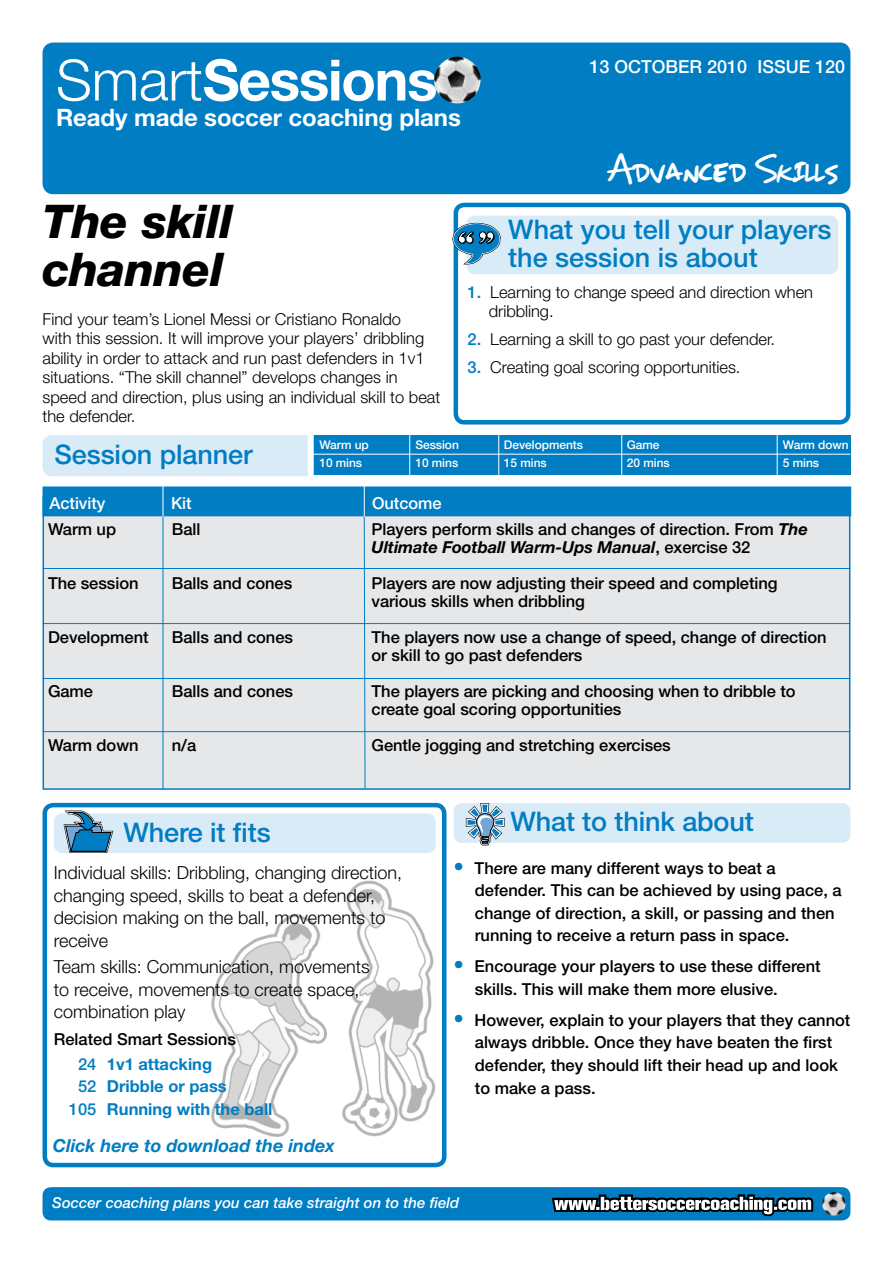
<style>
.page{position:relative;width:893px;height:1263px;background:#fff}
.page>*{position:absolute;margin:0;border:0;box-sizing:border-box;transform-origin:0 0}
.t1{font:700 57px "Helvetica Neue";letter-spacing:-.025em;color:#fff}
.t2{font:italic 800 46.5px/48px "Helvetica Neue";letter-spacing:-.01em;color:#000}
.t3{font:31.5px "mizike";color:#fff}
.t4{font:500 27px/28.5px "Helvetica Neue";color:#007dc3}
.t5{font:700 24px "Helvetica Neue";letter-spacing:-.005em;color:#fff}
.t6{font:300 18px/22.5px "Helvetica Neue";color:#000}
.t7{font:italic 700 18px "Helvetica Neue";color:#007dc3}
.t8{font:500 18px "Helvetica Neue";color:#fff}
.t9{font:500 16.5px/22.5px "Helvetica Neue";letter-spacing:-.005em;color:#000}
.t10{font:300 16.5px/19.5px "Helvetica Neue";color:#000}
.t11{font:700 16.5px/22.5px "Helvetica Neue";color:#007dc3}
.t12{font:500 16.5px "Helvetica Neue";letter-spacing:-.005em;color:#fff}
.t13{font:italic 500 15px "Helvetica Neue";color:#fff}
.t14{font:500 12px "Helvetica Neue";letter-spacing:-.005em;color:#fff}
.s1{font-weight:300}
.s2{font-weight:500;color:#007dc3}
.s3{font-weight:700;font-style:italic}
.s4{color:#007dc3}
.s5{font-weight:700;color:#007dc3}
.s6{font-weight:500}
.s7{font-size:21px;color:#007dc3}
</style>
<div class="page">
<img style="left:211px;top:858px;width:236px;height:297px">
<div style="left:43px;top:803px;width:403px;height:364px;border:4px solid #007dc3;border-radius:9px"></div>
<div style="left:454px;top:203px;width:396px;height:221px;border:4px solid #007dc3;border-radius:9px"></div>
<div style="left:454px;top:803px;width:396px;height:40px;background:#d9ebf6;border-radius:9px"></div>
<div style="left:43px;top:496px;width:807px;height:294px;background:#e6e7e8;border:2px solid #007dc3"></div>
<div style="left:314px;top:435px;width:536px;height:40px;background:#007dc3"></div>
<div style="left:45px;top:45px;width:803px;height:147px;background:#007dc3;border-radius:9px"></div>
<div style="left:43px;top:43px;width:807px;height:151px;border:4px solid #007dc3;border-radius:9px"></div>
<div style="left:466px;top:216px;width:372px;height:58px;background:#d9ebf6;border-radius:9px"></div>
<div style="left:43px;top:436px;width:275px;height:40px;background:#d9ebf6;border-radius:9px"></div>
<div style="left:43px;top:435px;width:276px;height:41px;border:2px solid #007dc3;border-radius:9px"></div>
<div style="left:308px;top:434px;width:6px;height:45px;background:#fff"></div>
<hr style="left:312px;top:454px;width:538px;height:1px;background:#fff">
<hr style="left:621px;top:435px;width:1px;height:40px;background:#fff">
<hr style="left:777px;top:435px;width:1px;height:40px;background:#fff">
<hr style="left:163px;top:516px;width:1px;height:274px;background:#007dc3">
<svg style="left:363px;top:516px;width:3px;height:273px"></svg>
<hr style="left:43px;top:568px;width:807px;height:1px;background:#007dc3">
<hr style="left:43px;top:678px;width:807px;height:1px;background:#007dc3">
<hr style="left:43px;top:731px;width:807px;height:1px;background:#007dc3">
<hr style="left:498px;top:435px;width:1px;height:40px;background:#fff">
<hr style="left:409px;top:435px;width:1px;height:40px;background:#fff">
<hr style="left:43px;top:623px;width:807px;height:1px;background:#007dc3">
<div style="left:43px;top:486px;width:808px;height:30px;background:#007dc3;border:2px solid #007dc3"></div>
<hr style="left:163px;top:486px;width:1px;height:31px;background:#fff">
<hr style="left:364px;top:486px;width:1px;height:31px;background:#fff">
<div style="left:54px;top:813px;width:382px;height:40px;background:#d9ebf6;border-radius:9px"></div>
<div style="left:43px;top:1187px;width:807px;height:33px;background:#007dc3;border-radius:9px"></div>
<svg style="left:552px;top:1194px;width:261px;height:22px"></svg>
<img style="left:434px;top:57px;width:47px;height:47px">
<img style="left:822px;top:1192px;width:24px;height:23px">
<svg style="left:452px;top:221px;width:49px;height:44px"></svg>
<svg style="left:62px;top:810px;width:53px;height:43px"></svg>
<svg style="left:465px;top:803px;width:40px;height:43px"></svg>
<h1 class="t1" style="left:56px;top:45px;width:383px"><span class="s1">Smart</span>Sessions</h1>
<h3 class="t5" style="left:56px;top:103px;width:406px">Ready made soccer coaching plans</h3>
<p class="t8" style="left:590px;top:56px;width:257px">13 OCTOBER 2010 ISSUE 120</p>
<h3 class="t3" style="left:608px;top:152px;width:233px">Advanced Skills</h3>
<h2 class="t2" style="left:43px;top:197px;width:192px">The skill channel</h2>
<p class="t10" style="left:43px;top:309px;width:399px">Find your team’s Lionel Messi or Cristiano Ronaldo<br>with this session. It will improve your players’ dribbling ability in order to attack and run past defenders in 1v1 situations. “The skill channel” develops changes in speed and direction, plus using an individual skill to beat the defender.</p>
<h3 class="t4" style="left:508px;top:214px;width:325px">What you tell your players the session is about</h3>
<p class="t10" style="left:489px;top:282px;width:326px;text-indent:-21px"><span class="s2">1.</span> Learning to change speed and direction when dribbling.</p>
<p class="t10" style="left:468px;top:329px;width:309px"><span class="s2">2.</span> Learning a skill to go past your defender.</p>
<p class="t10" style="left:468px;top:357px;width:274px"><span class="s2">3.</span> Creating goal scoring opportunities.</p>
<h3 class="t4" style="left:55px;top:440px;width:200px">Session planner</h3>
<p class="t14" style="left:319px;top:438px;width:51px">Warm up</p>
<p class="t14" style="left:415px;top:438px;width:45px">Session</p>
<p class="t14" style="left:504px;top:438px;width:81px">Developments</p>
<p class="t14" style="left:627px;top:438px;width:34px">Game</p>
<p class="t14" style="left:783px;top:438px;width:67px">Warm down</p>
<p class="t14" style="left:319px;top:456px;width:44px">10 mins</p>
<p class="t14" style="left:415px;top:456px;width:44px">10 mins</p>
<p class="t14" style="left:504px;top:456px;width:44px">15 mins</p>
<p class="t14" style="left:627px;top:456px;width:44px">20 mins</p>
<p class="t14" style="left:783px;top:456px;width:38px">5 mins</p>
<p class="t12" style="left:50px;top:493px;width:57px">Activity</p>
<p class="t12" style="left:171px;top:493px;width:22px">Kit</p>
<p class="t12" style="left:372px;top:493px;width:71px">Outcome</p>
<p class="t9" style="left:48px;top:518px;width:70px">Warm up</p>
<p class="t9" style="left:48px;top:572px;width:92px">The session</p>
<p class="t9" style="left:48px;top:626px;width:102px">Development</p>
<p class="t9" style="left:48px;top:680px;width:47px">Game</p>
<p class="t9" style="left:48px;top:734px;width:92px">Warm down</p>
<p class="t9" style="left:172px;top:518px;width:30px">Ball</p>
<p class="t9" style="left:172px;top:572px;width:122px">Balls and cones</p>
<p class="t9" style="left:172px;top:626px;width:123px">Balls and cones</p>
<p class="t9" style="left:172px;top:680px;width:123px">Balls and cones</p>
<p class="t9" style="left:172px;top:734px;width:26px">n/a</p>
<h3 class="t4" style="left:123px;top:817px;width:149px">Where it fits</h3>
<p class="t9" style="left:372px;top:520px;width:438px;line-height:18px">Players perform skills and changes of direction. From <span class="s3">The<br>Ultimate Football Warm-Ups Manual</span>, exercise 32</p>
<p class="t9" style="left:372px;top:574px;width:407px;line-height:18px">Players are now adjusting their speed and completing various skills when dribbling</p>
<p class="t9" style="left:372px;top:628px;width:457px;line-height:18px">The players now use a change of speed, change of direction or skill to go past defenders</p>
<p class="t9" style="left:372px;top:682px;width:426px;line-height:18px">The players are picking and choosing when to dribble to create goal scoring opportunities</p>
<p class="t9" style="left:372px;top:734px;width:301px">Gentle jogging and stretching exercises</p>
<h3 class="t4" style="left:510px;top:807px;width:245px">What to think about</h3>
<p class="t6" style="left:54px;top:861px;width:350px">Individual skills: Dribbling, changing direction, changing speed, skills to beat a defender, decision making on the ball, movements to receive</p>
<p class="t6" style="left:54px;top:955px;width:318px">Team skills: Communication, movements to receive, movements to create space, combination play</p>
<p class="t9" style="left:54px;top:1027px;width:184px;line-height:24.6px;text-align:center">Related Smart Sessions<br><span class="s4">24</span> <span class="s5">1v1 attacking</span></p>
<p class="t11" style="left:69px;top:1075px;width:205px;text-indent:9px"><span class="s6">52</span> Dribble or pass<br><span class="s6">105</span> Running with the ball</p>
<p class="t7" style="left:53px;top:1135px;width:284px">Click here to download the index</p>
<p class="t9" style="left:475px;top:857px;width:368px;text-indent:-21px"><span class="s7">•</span> There are many different ways to beat a defender. This can be achieved by using pace, a change of direction, a skill, or passing and then running to receive a return pass in space.</p>
<p class="t9" style="left:475px;top:955px;width:347px;text-indent:-21px"><span class="s7">•</span> Encourage your players to use these different skills. This will make them more elusive.</p>
<p class="t9" style="left:475px;top:1009px;width:377px;text-indent:-21px"><span class="s7">•</span> However, explain to your players that they cannot always dribble. Once they have beaten the first defender, they should lift their head up and look to make a pass.</p>
<p class="t13" style="left:52px;top:1194px;width:408px">Soccer coaching plans you can take straight on to the field</p>
</div>
